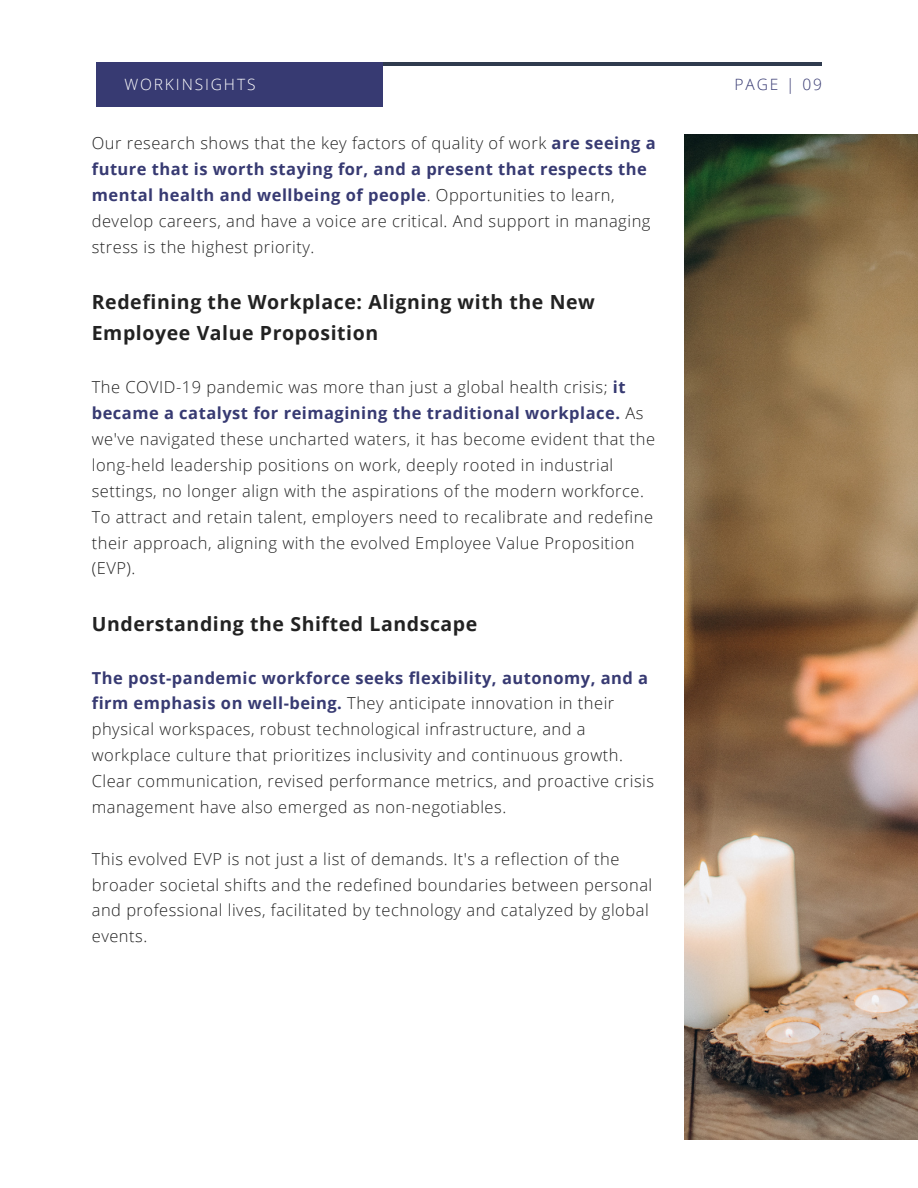
<style>
.page{position:relative;width:918px;height:1188px;background:#fff}
.page>*{position:absolute;margin:0;border:0;box-sizing:border-box;transform-origin:0 0}
.t1{font:700 19.5px/31.5px "Open Sans";letter-spacing:.03em;color:#222}
.t2{font:300 16.5px/25.8px "Open Sans";letter-spacing:.03em;color:#222}
.t3{font:300 15.6px "Open Sans";letter-spacing:.12em;color:#fff}
.t4{font:300 15.6px "Open Sans";letter-spacing:.12em;color:#373a72}
.s1{font-weight:700;color:#373a72}
</style>
<div class="page">
<hr style="left:96px;top:62px;width:726px;height:4px;background:#303b4e">
<div style="left:96px;top:62px;width:287px;height:44px;background:#373a72"></div>
<img style="left:684px;top:135px;width:234px;height:1004px">
<p class="t3" style="left:124px;top:73px;width:133px">WORKINSIGHTS</p>
<p class="t4" style="left:735px;top:74px;width:89px">PAGE | 09</p>
<p class="t2" style="left:92px;top:130px;width:565px">Our research shows that the key factors of quality of work <span class="s1">are seeing a future that is worth staying for, and a present that respects the mental health and wellbeing of people</span>. Opportunities to learn, develop careers, and have a voice are critical. And support in managing stress is the highest priority.</p>
<p class="t1" style="left:92px;top:286px;width:505px">Redefining the Workplace: Aligning with the New<br>Employee Value Proposition</p>
<p class="t2" style="left:92px;top:374px;width:565px">The COVID-19 pandemic was more than just a global health crisis; <span class="s1">it became a catalyst for reimagining the traditional workplace.</span> As we've navigated these uncharted waters, it has become evident that the long-held leadership positions on work, deeply rooted in industrial settings, no longer align with the aspirations of the modern workforce.<br>To attract and retain talent, employers need to recalibrate and redefine their approach, aligning with the evolved Employee Value Proposition (EVP).</p>
<p class="t1" style="left:92px;top:607px;width:387px">Understanding the Shifted Landscape</p>
<p class="t2" style="left:92px;top:664px;width:564px"><span class="s1">The post-pandemic workforce seeks flexibility, autonomy, and a firm emphasis on well-being.</span> They anticipate innovation in their physical workspaces, robust technological infrastructure, and a workplace culture that prioritizes inclusivity and continuous growth.<br>Clear communication, revised performance metrics, and proactive crisis management have also emerged as non-negotiables.</p>
<p class="t2" style="left:92px;top:845px;width:562px">This evolved EVP is not just a list of demands. It's a reflection of the broader societal shifts and the redefined boundaries between personal and professional lives, facilitated by technology and catalyzed by global events.</p>
</div>
